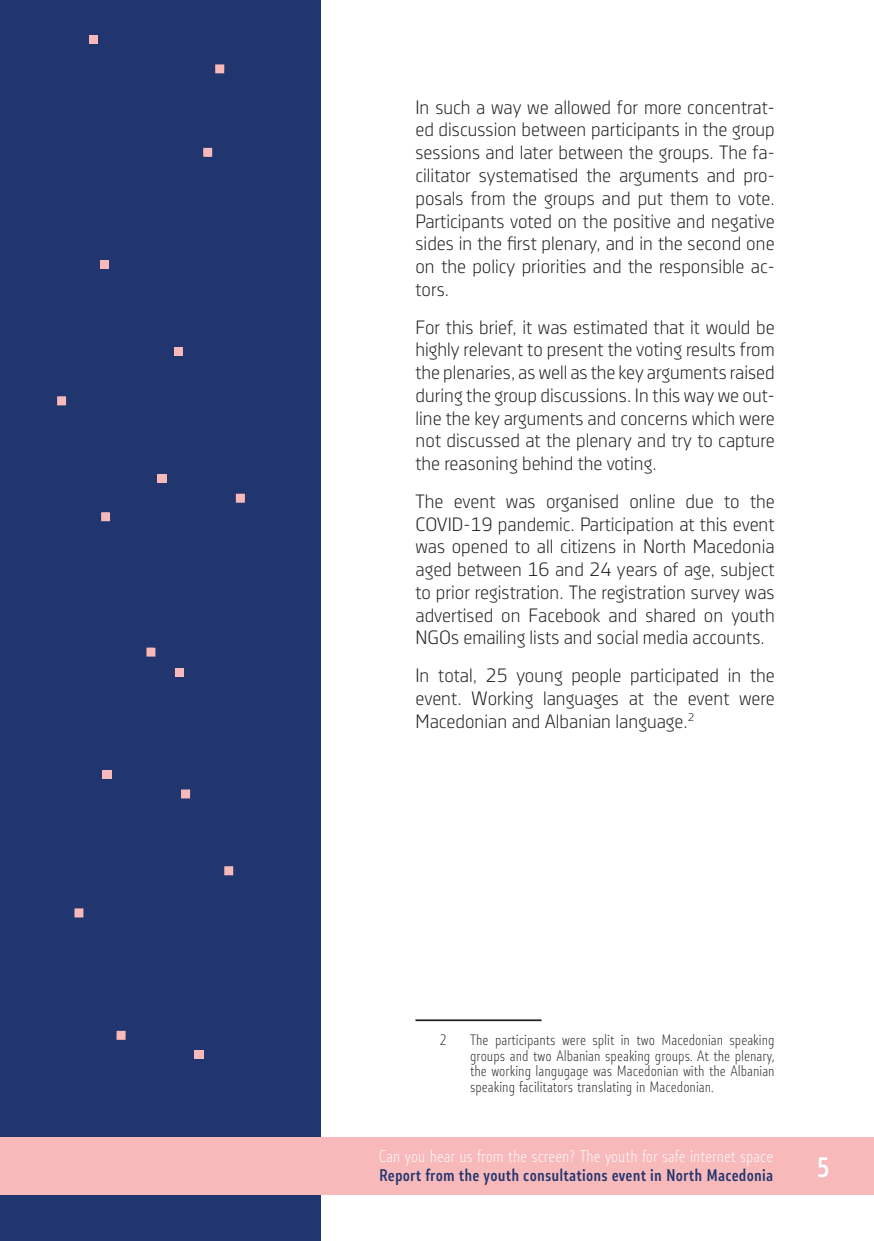
<style>
.page{position:relative;width:874px;height:1241px;background:#fff}
.page>*{position:absolute;margin:0;border:0;box-sizing:border-box;transform-origin:0 0}
.t1{font:500 26.25px "Stobi Sans Cn";color:#fff}
.t2{font:19.25px/22.8px "Decima Nova Pro Lt";color:#231f20;text-align:justify}
.t3{font:300 15.75px/18.9px "Stobi Sans Cn";color:#fff}
.t4{font:300 14px/15.8px "Stobi Sans Cn";color:#231f20;text-align:justify}
.s1{font-weight:500;color:#21356e}
</style>
<div class="page">
<hr style="left:415px;top:1019px;width:126px;height:1px;background:#231f20">
<div style="left:0;top:0;width:320px;height:1240px;background:#21356e"></div>
<svg style="left:224px;top:866px;width:9px;height:9px"></svg>
<svg style="left:101px;top:512px;width:9px;height:9px"></svg>
<svg style="left:57px;top:396px;width:9px;height:9px"></svg>
<svg style="left:236px;top:493px;width:9px;height:9px"></svg>
<div style="left:158px;top:474px;width:9px;height:9px;background:#f8b9bb"></div>
<div style="left:88px;top:35px;width:9px;height:9px;background:#f8b9bb"></div>
<svg style="left:215px;top:64px;width:9px;height:9px"></svg>
<svg style="left:203px;top:148px;width:9px;height:9px"></svg>
<div style="left:174px;top:347px;width:9px;height:9px;background:#f8b9bb"></div>
<div style="left:100px;top:260px;width:9px;height:9px;background:#f8b9bb"></div>
<div style="left:175px;top:668px;width:9px;height:9px;background:#f8b9bb"></div>
<svg style="left:146px;top:647px;width:9px;height:9px"></svg>
<svg style="left:181px;top:789px;width:9px;height:9px"></svg>
<div style="left:103px;top:770px;width:9px;height:9px;background:#f8b9bb"></div>
<svg style="left:74px;top:908px;width:9px;height:9px"></svg>
<svg style="left:116px;top:1030px;width:9px;height:9px"></svg>
<div style="left:195px;top:1050px;width:9px;height:8px;background:#f8b9bb"></div>
<div style="left:1px;top:1136px;width:872px;height:58px;background:#f8b9bb"></div>
<p class="t2" style="left:415px;top:96px;width:360px">In such a way we allowed for more concentrat&shy;ed discussion between participants in the group sessions and later between the groups. The fa&shy;cilitator systematised the arguments and pro&shy;posals from the groups and put them to vote.<br>Participants voted on the positive and negative sides in the first plenary, and in the second one on the policy priorities and the responsible ac&shy;tors.</p>
<p class="t2" style="left:415px;top:315px;width:360px">For this brief, it was estimated that it would be highly relevant to present the voting results from the plenaries, as well as the key arguments raised during the group discussions. In this way we out&shy;line the key arguments and concerns which were not discussed at the plenary and try to capture the reasoning behind the voting.</p>
<p class="t2" style="left:415px;top:489px;width:360px">The event was organised online due to the COVID-19 pandemic. Participation at this event was opened to all citizens in North Macedonia aged between 16 and 24 years of age, subject to prior registration. The registration survey was advertised on Facebook and shared on youth NGOs emailing lists and social media accounts.</p>
<p class="t2" style="left:415px;top:663px;width:360px">In total, 25 young people participated in the event. Working languages at the event were Macedonian and Albanian language.<sup>2</sup></p>
<p class="t4" style="left:440px;top:1031px;width:8px">2</p>
<p class="t4" style="left:470px;top:1031px;width:306px">The participants were split in two Macedonian speaking groups and two Albanian speaking groups. At the plenary, the working langugage was Macedonian with the Albanian speaking facilitators translating in Macedonian.</p>
<p class="t3" style="left:378px;top:1146px;width:395px">Can you hear us from the screen? The youth for safe internet space<br><span class="s1">Report from the youth consultations event in North Macedonia</span></p>
<p class="t1" style="left:816px;top:1148px;width:14px">5</p>
</div>
